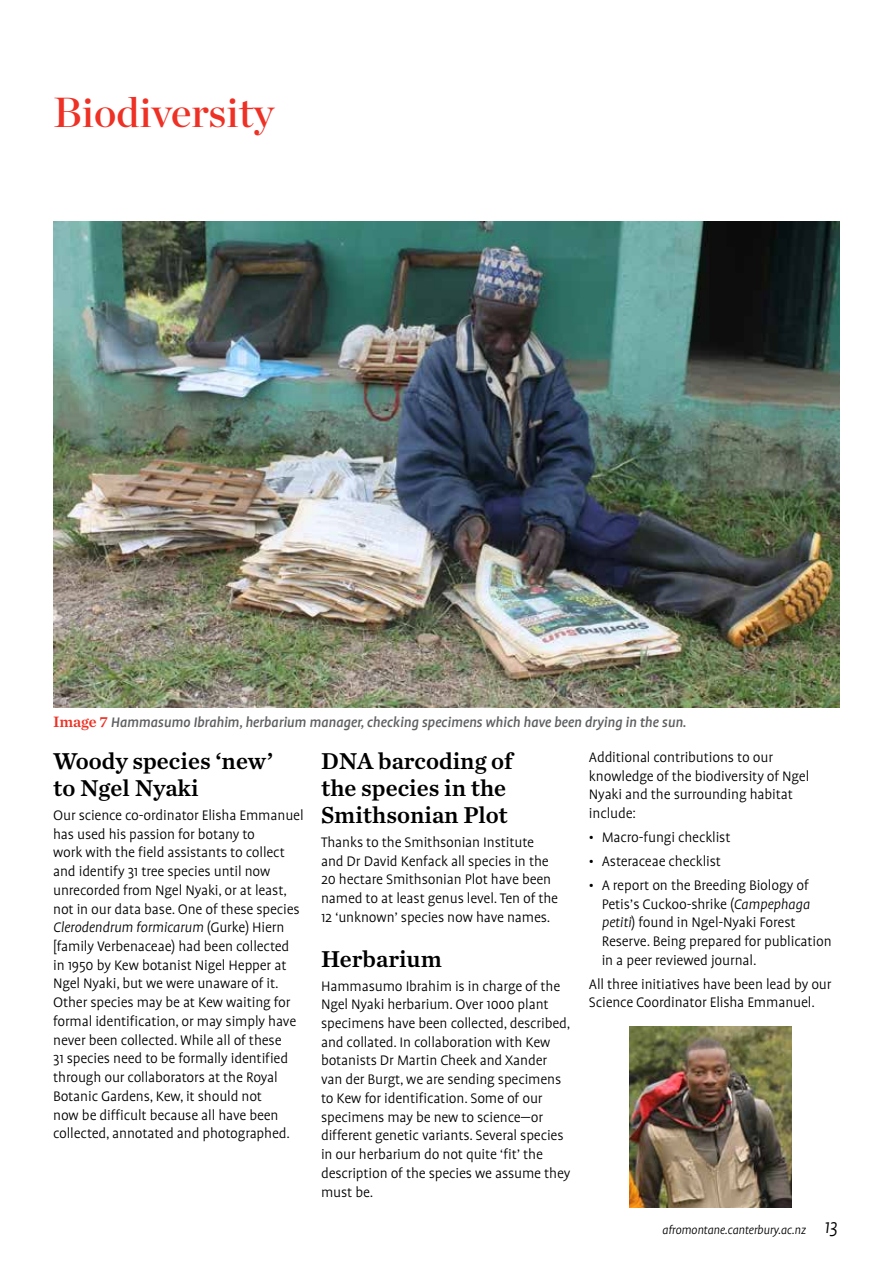
<style>
.page{position:relative;width:893px;height:1263px;background:#fff}
.page>*{position:absolute;margin:0;border:0;box-sizing:border-box;transform-origin:0 0}
.t1{font:42px "Chronicle Display Semi";color:#ee3124}
.t2{font:24px/27px "Chronicle Text G2 Semi";color:#000}
.t3{font:300 15.75px/18.8px "Profile Pro";letter-spacing:-.01em;color:#000}
.t4{font:italic 500 15.75px "Profile Pro";letter-spacing:-.01em;color:#5f6062}
.t5{font:italic 300 13.5px "Profile Pro";letter-spacing:-.02em;color:#000}
.s1{font-family:"Chronicle Text G2 Semi";font-weight:400;font-style:normal;color:#ee3124}
.s2{font-style:italic}
.s3{font-size:21px}
</style>
<div class="page">
<img style="left:53px;top:221px;width:787px;height:486px">
<img style="left:630px;top:1026px;width:161px;height:182px">
<h1 class="t1" style="left:53px;top:80px;width:223px">Biodiversity</h1>
<p class="t4" style="left:53px;top:713px;width:635px"><span class="s1">Image 7</span> Hammasumo Ibrahim, herbarium manager, checking specimens which have been drying in the sun.</p>
<h2 class="t2" style="left:321px;top:746px;width:193px">DNA barcoding of the species in the<br>Smithsonian Plot</h2>
<p class="t3" style="left:321px;top:833px;width:239px">Thanks to the Smithsonian Institute and Dr David Kenfack all species in the 20 hectare Smithsonian Plot have been named to at least genus level. Ten of the 12 ‘unknown’ species now have names.</p>
<h2 class="t2" style="left:321px;top:944px;width:122px">Herbarium</h2>
<p class="t3" style="left:321px;top:977px;width:251px">Hammasumo Ibrahim is in charge of the Ngel Nyaki herbarium. Over 1000 plant specimens have been collected, described, and collated. In collaboration with Kew botanists Dr Martin Cheek and Xander van der Burgt, we are sending specimens to Kew for identification. Some of our specimens may be new to science—or different genetic variants. Several species in our herbarium do not quite ‘fit’ the description of the species we assume they must be.</p>
<p class="t3" style="left:589px;top:748px;width:222px">Additional contributions to our knowledge of the biodiversity of Ngel<br>Nyaki and the surrounding habitat include:</p>
<p class="t3" style="left:589px;top:828px;width:143px">• Macro-fungi checklist</p>
<p class="t3" style="left:589px;top:852px;width:134px">• Asteraceae checklist</p>
<p class="t3" style="left:602px;top:876px;width:232px;text-indent:-13px">• A report on the Breeding Biology of Petis’s Cuckoo-shrike (<span class="s2">Campephaga petiti</span>) found in Ngel-Nyaki Forest Reserve. Being prepared for publication in a peer reviewed journal.</p>
<p class="t3" style="left:589px;top:975px;width:244px">All three initiatives have been lead by our<br>Science Coordinator Elisha Emmanuel.</p>
<h2 class="t2" style="left:53px;top:746px;width:222px">Woody species ‘new’ to Ngel Nyaki</h2>
<p class="t3" style="left:53px;top:806px;width:252px">Our science co-ordinator Elisha Emmanuel has used his passion for botany to<br>work with the field assistants to collect and identify 31 tree species until now unrecorded from Ngel Nyaki, or at least, not in our data base. One of these species <span class="s2">Clerodendrum formicarum</span> (Gurke) Hiern [family Verbenaceae) had been collected in 1950 by Kew botanist Nigel Hepper at Ngel Nyaki, but we were unaware of it.<br>Other species may be at Kew waiting for formal identification, or may simply have never been collected. While all of these<br>31 species need to be formally identified through our collaborators at the Royal Botanic Gardens, Kew, it should not<br>now be difficult because all have been collected, annotated and photographed.</p>
<p class="t5" style="left:662px;top:1222px;width:177px">afromontane.canterbury.ac.nz <span class="s3">13</span></p>
</div>
